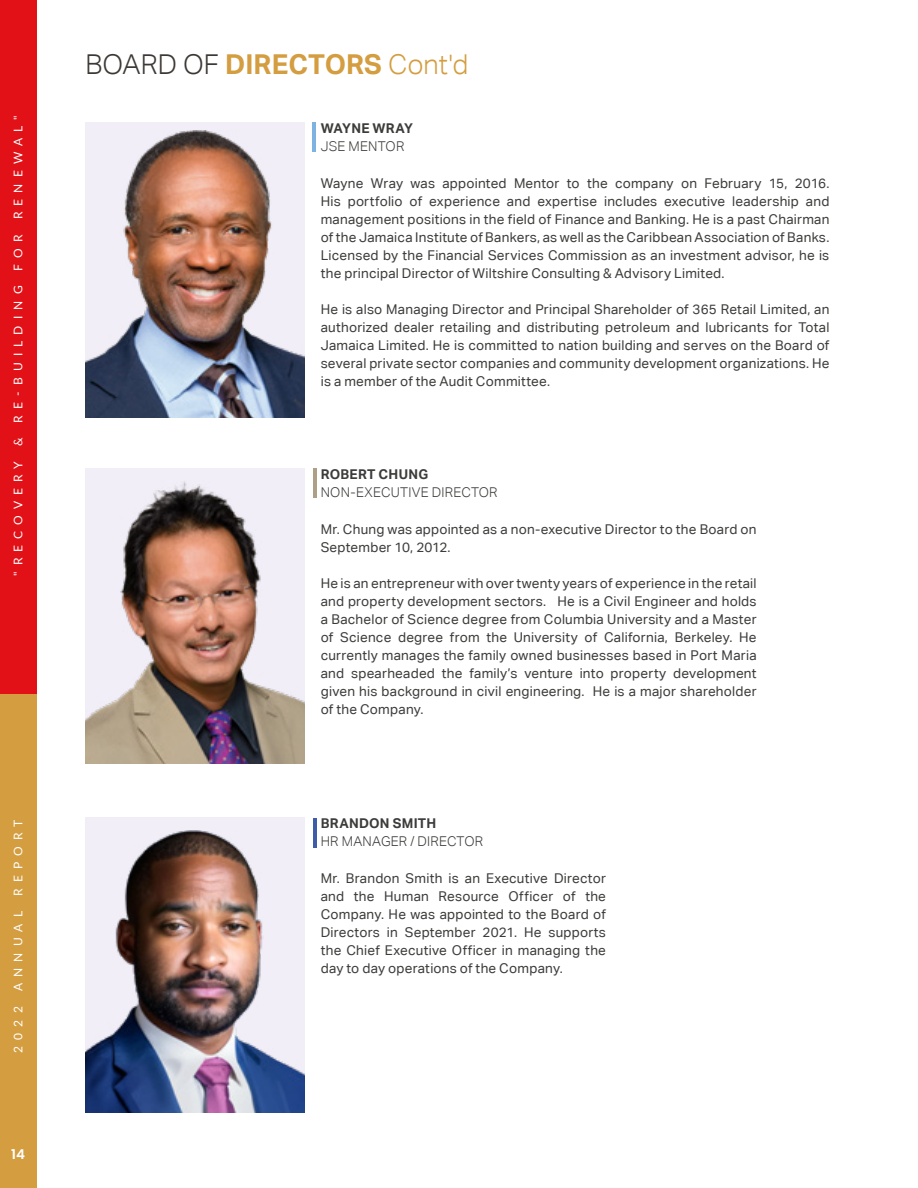
<style>
.page{position:relative;width:918px;height:1188px;background:#fff}
.page>*{position:absolute;margin:0;border:0;box-sizing:border-box;transform-origin:0 0}
.t1{font:700 27.45px "Aktiv Grotesk";letter-spacing:.005em;color:#d49d40}
.t2{font:13.5px/18px "Aktiv Grotesk";letter-spacing:.02em;color:#3c3c3b;text-align:justify}
.t3{font:300 13.5px "Aktiv Grotesk";letter-spacing:.015em;color:#3c3c3b}
.t4{font:700 13.5px "Aktiv Grotesk";letter-spacing:.02em;color:#3c3c3b}
.t5{font:600 13.5px "Poppins";color:#fff}
.t6{font:12px "Lato";letter-spacing:.515em;color:#fff}
.s1{font-weight:300;color:#3c3835}
.s2{font-weight:300}
</style>
<div class="page">
<div style="left:0;top:693px;width:36px;height:495px;background:#d49d40"></div>
<div style="left:0;top:0;width:36px;height:693px;background:#e21017"></div>
<div style="left:86px;top:122px;width:219px;height:295px;background:#f1eef8"></div>
<img style="left:86px;top:130px;width:219px;height:287px">
<hr style="left:312px;top:122px;width:4px;height:29px;background:#7eb2e0">
<hr style="left:313px;top:468px;width:4px;height:29px;background:#ae9f86">
<div style="left:86px;top:468px;width:219px;height:295px;background:#f1eef8"></div>
<img style="left:86px;top:481px;width:219px;height:282px">
<hr style="left:313px;top:819px;width:4px;height:29px;background:#3e5ca8">
<div style="left:86px;top:817px;width:219px;height:295px;background:#f1eef8"></div>
<img style="left:86px;top:830px;width:219px;height:282px">
<p class="t6" style="left:10px;top:219px;width:105px;rotate:-90deg">RENEWAL"</p>
<p class="t6" style="left:10px;top:271px;width:38px;rotate:-90deg">FOR</p>
<p class="t6" style="left:10px;top:423px;width:138px;rotate:-90deg">RE-BUILDING</p>
<p class="t6" style="left:10px;top:446px;width:10px;rotate:-90deg">&amp;</p>
<p class="t6" style="left:10px;top:576px;width:117px;rotate:-90deg">"RECOVERY</p>
<p class="t6" style="left:10px;top:896px;width:78px;rotate:-90deg">REPORT</p>
<p class="t6" style="left:10px;top:991px;width:82px;rotate:-90deg">ANNUAL</p>
<p class="t6" style="left:10px;top:1053px;width:48px;rotate:-90deg">2022</p>
<p class="t5" style="left:11px;top:1146px;width:15px">14</p>
<h1 class="t1" style="left:86px;top:47px;width:384px"><span class="s1">BOARD OF</span> DIRECTORS <span class="s2">Cont'd</span></h1>
<p class="t4" style="left:321px;top:119px;width:94px">WAYNE WRAY</p>
<p class="t3" style="left:321px;top:138px;width:85px">JSE MENTOR</p>
<p class="t2" style="left:321px;top:174px;width:510px">Wayne Wray was appointed Mentor to the company on February 15, 2016.<br>His portfolio of experience and expertise includes executive leadership and management positions in the field of Finance and Banking. He is a past Chairman of the Jamaica Institute of Bankers, as well as the Caribbean Association of Banks.<br>Licensed by the Financial Services Commission as an investment advisor, he is the principal Director of Wiltshire Consulting &amp; Advisory Limited.</p>
<p class="t2" style="left:321px;top:300px;width:510px">He is also Managing Director and Principal Shareholder of 365 Retail Limited, an authorized dealer retailing and distributing petroleum and lubricants for Total Jamaica Limited. He is committed to nation building and serves on the Board of several private sector companies and community development organizations. He is a member of the Audit Committee.</p>
<p class="t4" style="left:321px;top:466px;width:109px">ROBERT CHUNG</p>
<p class="t3" style="left:321px;top:484px;width:178px">NON-EXECUTIVE DIRECTOR</p>
<p class="t2" style="left:321px;top:520px;width:437px">Mr. Chung was appointed as a non-executive Director to the Board on<br>September 10, 2012.</p>
<p class="t2" style="left:321px;top:574px;width:437px">He is an entrepreneur with over twenty years of experience in the retail and property development sectors. He is a Civil Engineer and holds a Bachelor of Science degree from Columbia University and a Master of Science degree from the University of California, Berkeley. He currently manages the family owned businesses based in Port Maria and spearheaded the family’s venture into property development given his background in civil engineering. He is a major shareholder of the Company.</p>
<p class="t4" style="left:321px;top:814px;width:117px">BRANDON SMITH</p>
<p class="t3" style="left:321px;top:833px;width:164px">HR MANAGER / DIRECTOR</p>
<p class="t2" style="left:321px;top:869px;width:287px">Mr. Brandon Smith is an Executive Director and the Human Resource Officer of the Company. He was appointed to the Board of Directors in September 2021. He supports the Chief Executive Officer in managing the day to day operations of the Company.</p>
</div>
